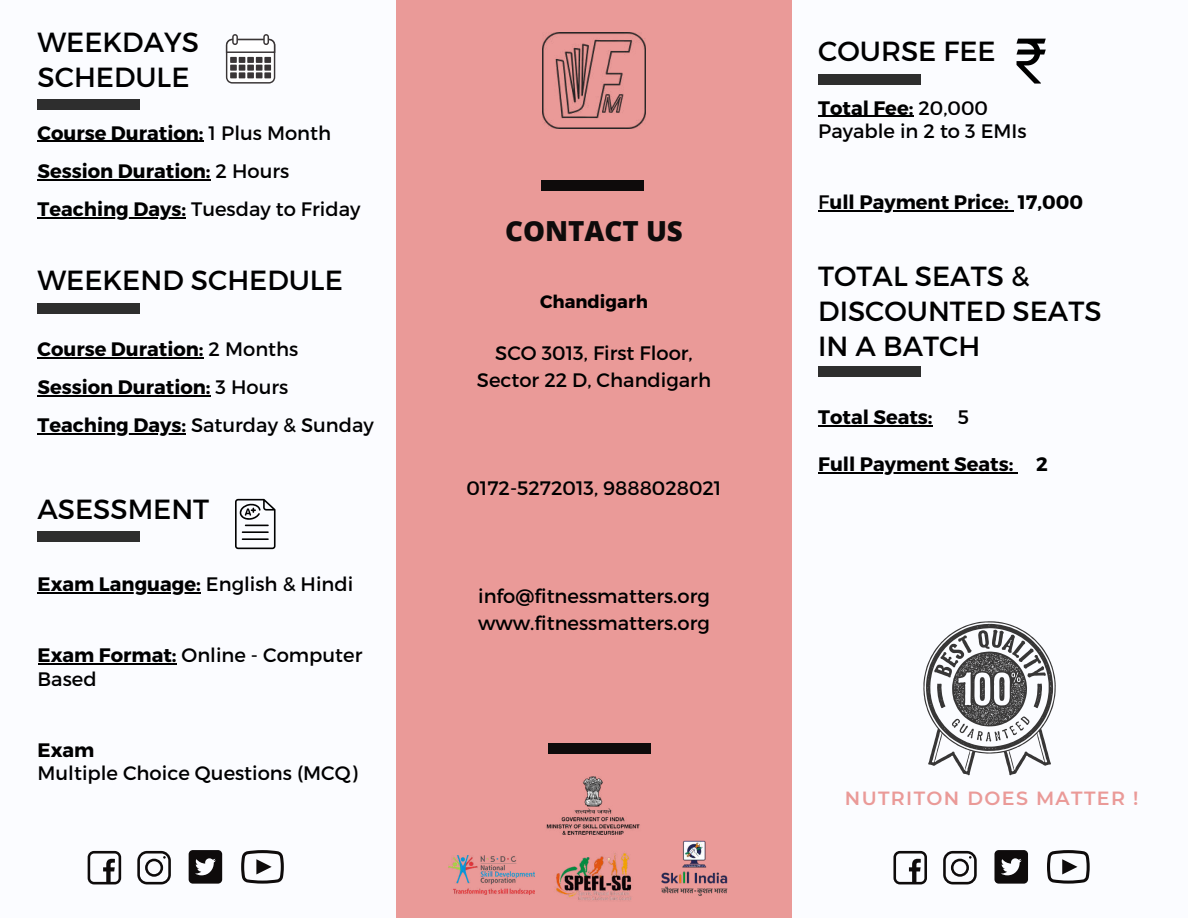
<style>
.page{position:relative;width:1188px;height:918px;background:#fbfcff}
.page>*{position:absolute;margin:0;border:0;box-sizing:border-box;transform-origin:0 0}
.t1{font:27.6px/34.8px "Montserrat";color:#000}
.t2{font:800 27.6px "Open Sans";color:#0e0b0b}
.t3{font:700 19.5px/38.2px "Montserrat";color:#000}
.t4{font:19.5px/23.7px "Montserrat";color:#000}
.t5{font:600 19.05px "Montserrat";letter-spacing:.07em;color:#ea9a98}
.t6{font:700 18px "Montserrat";color:#000}
.s1{font-weight:400}
.s2{font-weight:700}
</style>
<div class="page">
<div style="left:396px;top:0;width:396px;height:918px;background:#ea9a98"></div>
<div style="left:38px;top:532px;width:102px;height:10px;background:#2e2e2e"></div>
<div style="left:38px;top:100px;width:102px;height:10px;background:#2e2e2e"></div>
<img style="left:546px;top:777px;width:94px;height:57px">
<img style="left:449px;top:855px;width:85px;height:39px">
<img style="left:661px;top:840px;width:67px;height:56px">
<img style="left:556px;top:853px;width:76px;height:48px">
<svg style="left:226px;top:34px;width:49px;height:50px"></svg>
<svg style="left:235px;top:499px;width:41px;height:50px"></svg>
<div style="left:549px;top:743px;width:102px;height:11px;background:#0e0b0b"></div>
<div style="left:542px;top:180px;width:102px;height:10px;background:#0e0b0b"></div>
<div style="left:38px;top:303px;width:102px;height:10px;background:#2e2e2e"></div>
<svg style="left:893px;top:851px;width:34px;height:33px"></svg>
<svg style="left:943px;top:851px;width:34px;height:33px"></svg>
<svg style="left:994px;top:850px;width:34px;height:34px"></svg>
<svg style="left:1047px;top:850px;width:43px;height:34px"></svg>
<svg style="left:923px;top:621px;width:133px;height:154px"></svg>
<img style="left:543px;top:33px;width:102px;height:95px">
<svg style="left:88px;top:851px;width:33px;height:33px"></svg>
<svg style="left:137px;top:851px;width:34px;height:33px"></svg>
<svg style="left:189px;top:850px;width:33px;height:34px"></svg>
<svg style="left:241px;top:850px;width:43px;height:34px"></svg>
<div style="left:818px;top:75px;width:103px;height:10px;background:#2e2e2e"></div>
<svg style="left:1017px;top:39px;width:29px;height:45px"></svg>
<hr style="left:38px;top:592px;width:163px;height:1px;background:#000">
<hr style="left:38px;top:663px;width:139px;height:1px;background:#000">
<hr style="left:38px;top:141px;width:166px;height:1px;background:#000">
<hr style="left:38px;top:179px;width:173px;height:1px;background:#000">
<hr style="left:38px;top:217px;width:143px;height:1px;background:#000">
<hr style="left:38px;top:357px;width:166px;height:1px;background:#000">
<hr style="left:38px;top:395px;width:173px;height:1px;background:#000">
<hr style="left:38px;top:434px;width:143px;height:1px;background:#000">
<hr style="left:818px;top:116px;width:95px;height:1px;background:#000">
<hr style="left:829px;top:210px;width:180px;height:1px;background:#000">
<div style="left:818px;top:366px;width:103px;height:11px;background:#2e2e2e"></div>
<hr style="left:818px;top:425px;width:115px;height:1px;background:#000">
<hr style="left:818px;top:473px;width:195px;height:1px;background:#000">
<h1 class="t1" style="left:38px;top:24px;width:163px">WEEKDAYS<br>SCHEDULE</h1>
<h1 class="t1" style="left:818px;top:32px;width:179px">COURSE FEE</h1>
<p class="t3" style="left:38px;top:113px;width:324px">Course Duration: <span class="s1">1 Plus Month<br></span>Session Duration: <span class="s1">2 Hours<br></span>Teaching Days: <span class="s1">Tuesday to Friday</span></p>
<h1 class="t1" style="left:38px;top:261px;width:307px">WEEKEND SCHEDULE</h1>
<p class="t3" style="left:38px;top:329px;width:338px">Course Duration: <span class="s1">2 Months<br></span>Session Duration: <span class="s1">3 Hours<br></span>Teaching Days: <span class="s1">Saturday &amp; Sunday</span></p>
<h1 class="t1" style="left:38px;top:490px;width:173px">ASESSMENT</h1>
<p class="t3" style="left:38px;top:564px;width:317px">Exam Language: <span class="s1">English &amp; Hindi</span></p>
<p class="t4" style="left:38px;top:642px;width:326px"><span class="s2">Exam Format:</span> Online - Computer<br>Based</p>
<p class="t3" style="left:38px;top:729px;width:58px">Exam</p>
<p class="t4" style="left:38px;top:760px;width:322px">Multiple Choice Questions (MCQ)</p>
<h1 class="t2" style="left:505px;top:212px;width:179px">CONTACT US</h1>
<p class="t6" style="left:540px;top:290px;width:109px">Chandigarh</p>
<p class="t4" style="left:477px;top:338px;width:236px;line-height:27px;text-align:center">SCO 3013, First Floor,<br>Sector 22 D, Chandigarh</p>
<p class="t4" style="left:467px;top:475px;width:256px">0172-5272013, 9888028021</p>
<p class="t4" style="left:478px;top:581px;width:233px;line-height:27px">info@fitnessmatters.org www.fitnessmatters.org</p>
<p class="t4" style="left:818px;top:95px;width:210px"><span class="s2">Total Fee:</span> 20,000<br>Payable in 2 to 3 EMIs</p>
<p class="t3" style="left:818px;top:182px;width:267px"><span class="s1">F</span>ull Payment Price: 17,000</p>
<h1 class="t1" style="left:818px;top:257px;width:285px">TOTAL SEATS &amp;<br>DISCOUNTED SEATS<br>IN A BATCH</h1>
<p class="t3" style="left:818px;top:397px;width:116px">Total Seats:</p>
<p class="t4" style="left:958px;top:404px;width:13px">5</p>
<p class="t3" style="left:818px;top:444px;width:231px">Full Payment Seats: 2</p>
<p class="t5" style="left:845px;top:786px;width:295px">NUTRITON DOES MATTER !</p>
</div>
